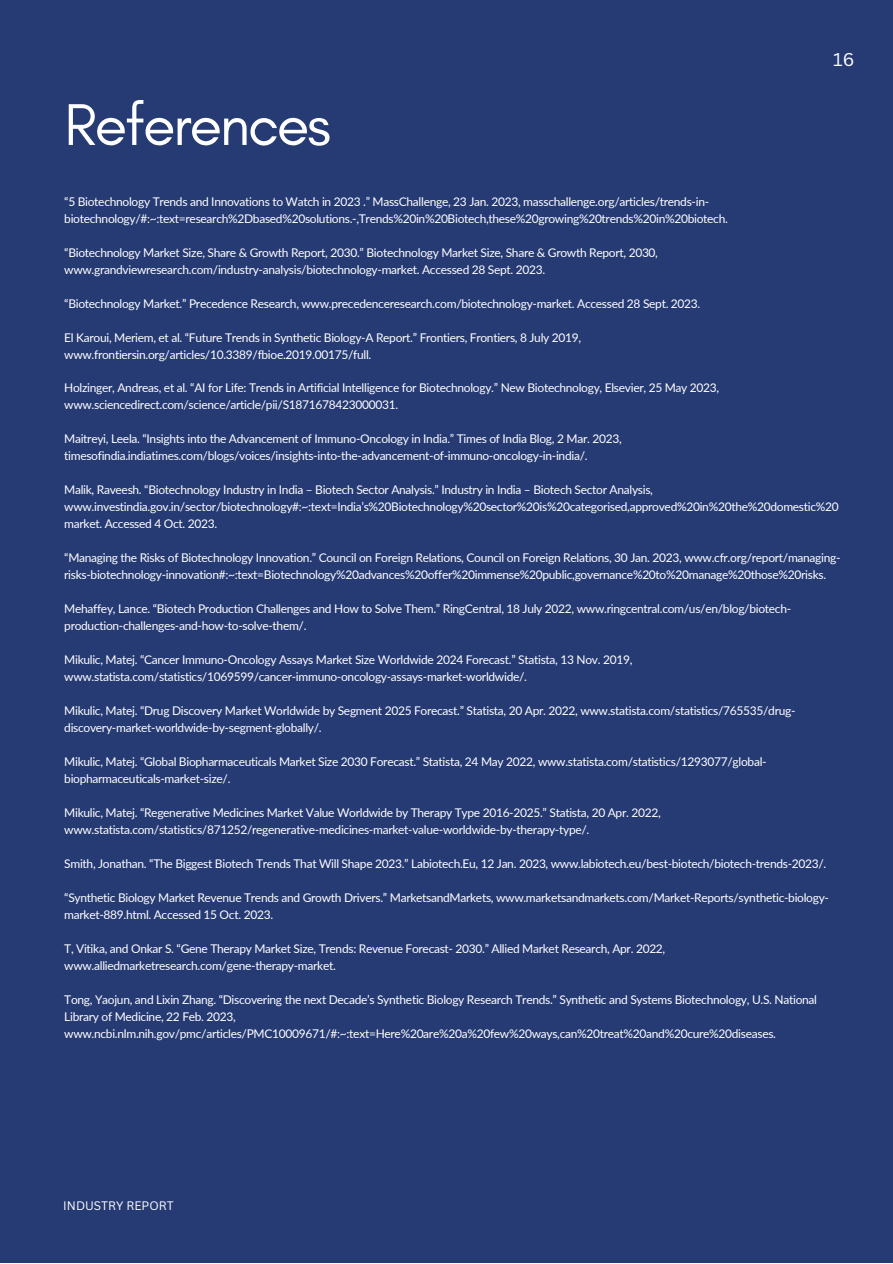
<style>
.page{position:relative;width:893px;height:1264px;background:#fff}
.page>*{position:absolute;margin:0;border:0;box-sizing:border-box;transform-origin:0 0}
.t1{font:60px "Glacial Indifference";letter-spacing:-.04em;color:#fff}
.t2{font:18px "Canva Sans";color:#fff}
.t3{font:12px/17px "Lato";letter-spacing:-.025em;color:#fff}
.t4{font:12px "Canva Sans";color:#fff}
</style>
<div class="page">
<div style="left:0;top:0;width:892px;height:1262px;background:#263a74"></div>
<p class="t1" style="left:64px;top:88px;width:268px">References</p>
<p class="t2" style="left:833px;top:46px;width:23px">16</p>
<p class="t3" style="left:64px;top:192px;width:665px">“5 Biotechnology Trends and Innovations to Watch in 2023 .” MassChallenge, 23 Jan. 2023, masschallenge.org/articles/trends-in&shy;biotechnology/#:~:text=research%2Dbased%20solutions.-,Trends%20in%20Biotech,these%20growing%20trends%20in%20biotech.</p>
<p class="t3" style="left:64px;top:243px;width:595px">“Biotechnology Market Size, Share &amp; Growth Report, 2030.” Biotechnology Market Size, Share &amp; Growth Report, 2030, www.grandviewresearch.com/industry-analysis/biotechnology-market. Accessed 28 Sept. 2023.</p>
<p class="t3" style="left:64px;top:294px;width:637px">“Biotechnology Market.” Precedence Research, www.precedenceresearch.com/biotechnology-market. Accessed 28 Sept. 2023.</p>
<p class="t3" style="left:64px;top:328px;width:518px">El Karoui, Meriem, et al. “Future Trends in Synthetic Biology-A Report.” Frontiers, Frontiers, 8 July 2019, www.frontiersin.org/articles/10.3389/fbioe.2019.00175/full.</p>
<p class="t3" style="left:64px;top:379px;width:656px">Holzinger, Andreas, et al. “AI for Life: Trends in Artificial Intelligence for Biotechnology.” New Biotechnology, Elsevier, 25 May 2023, www.sciencedirect.com/science/article/pii/S1871678423000031.</p>
<p class="t3" style="left:64px;top:430px;width:559px">Maitreyi, Leela. “Insights into the Advancement of Immuno-Oncology in India.” Times of India Blog, 2 Mar. 2023, timesofindia.indiatimes.com/blogs/voices/insights-into-the-advancement-of-immuno-oncology-in-india/.</p>
<p class="t3" style="left:64px;top:481px;width:776px">Malik, Raveesh. “Biotechnology Industry in India – Biotech Sector Analysis.” Industry in India – Biotech Sector Analysis, www.investindia.gov.in/sector/biotechnology#:~:text=India’s%20Biotechnology%20sector%20is%20categorised,approved%20in%20the%20domestic%20 market. Accessed 4 Oct. 2023.</p>
<p class="t3" style="left:64px;top:549px;width:777px">“Managing the Risks of Biotechnology Innovation.” Council on Foreign Relations, Council on Foreign Relations, 30 Jan. 2023, www.cfr.org/report/managing&shy;risks-biotechnology-innovation#:~:text=Biotechnology%20advances%20offer%20immense%20public,governance%20to%20manage%20those%20risks.</p>
<p class="t3" style="left:64px;top:600px;width:728px">Mehaffey, Lance. “Biotech Production Challenges and How to Solve Them.” RingCentral, 18 July 2022, www.ringcentral.com/us/en/blog/biotech&shy;production-challenges-and-how-to-solve-them/.</p>
<p class="t3" style="left:64px;top:651px;width:569px">Mikulic, Matej. “Cancer Immuno-Oncology Assays Market Size Worldwide 2024 Forecast.” Statista, 13 Nov. 2019, www.statista.com/statistics/1069599/cancer-immuno-oncology-assays-market-worldwide/.</p>
<p class="t3" style="left:64px;top:702px;width:732px">Mikulic, Matej. “Drug Discovery Market Worldwide by Segment 2025 Forecast.” Statista, 20 Apr. 2022, www.statista.com/statistics/765535/drug&shy;discovery-market-worldwide-by-segment-globally/.</p>
<p class="t3" style="left:64px;top:753px;width:703px">Mikulic, Matej. “Global Biopharmaceuticals Market Size 2030 Forecast.” Statista, 24 May 2022, www.statista.com/statistics/1293077/global&shy;biopharmaceuticals-market-size/.</p>
<p class="t3" style="left:64px;top:804px;width:598px">Mikulic, Matej. “Regenerative Medicines Market Value Worldwide by Therapy Type 2016-2025.” Statista, 20 Apr. 2022, www.statista.com/statistics/871252/regenerative-medicines-market-value-worldwide-by-therapy-type/.</p>
<p class="t3" style="left:64px;top:855px;width:763px">Smith, Jonathan. “The Biggest Biotech Trends That Will Shape 2023.” Labiotech.Eu, 12 Jan. 2023, www.labiotech.eu/best-biotech/biotech-trends-2023/.</p>
<p class="t3" style="left:64px;top:889px;width:766px">“Synthetic Biology Market Revenue Trends and Growth Drivers.” MarketsandMarkets, www.marketsandmarkets.com/Market-Reports/synthetic-biology&shy;market-889.html. Accessed 15 Oct. 2023.</p>
<p class="t3" style="left:64px;top:940px;width:602px">T, Vitika, and Onkar S. “Gene Therapy Market Size, Trends: Revenue Forecast- 2030.” Allied Market Research, Apr. 2022, www.alliedmarketresearch.com/gene-therapy-market.</p>
<p class="t3" style="left:64px;top:991px;width:754px">Tong, Yaojun, and Lixin Zhang. “Discovering the next Decade’s Synthetic Biology Research Trends.” Synthetic and Systems Biotechnology, U.S. National<br>Library of Medicine, 22 Feb. 2023, www.ncbi.nlm.nih.gov/pmc/articles/PMC10009671/#:~:text=Here%20are%20a%20few%20ways,can%20treat%20and%20cure%20diseases.</p>
<p class="t4" style="left:63px;top:1196px;width:112px">INDUSTRY REPORT</p>
</div>
